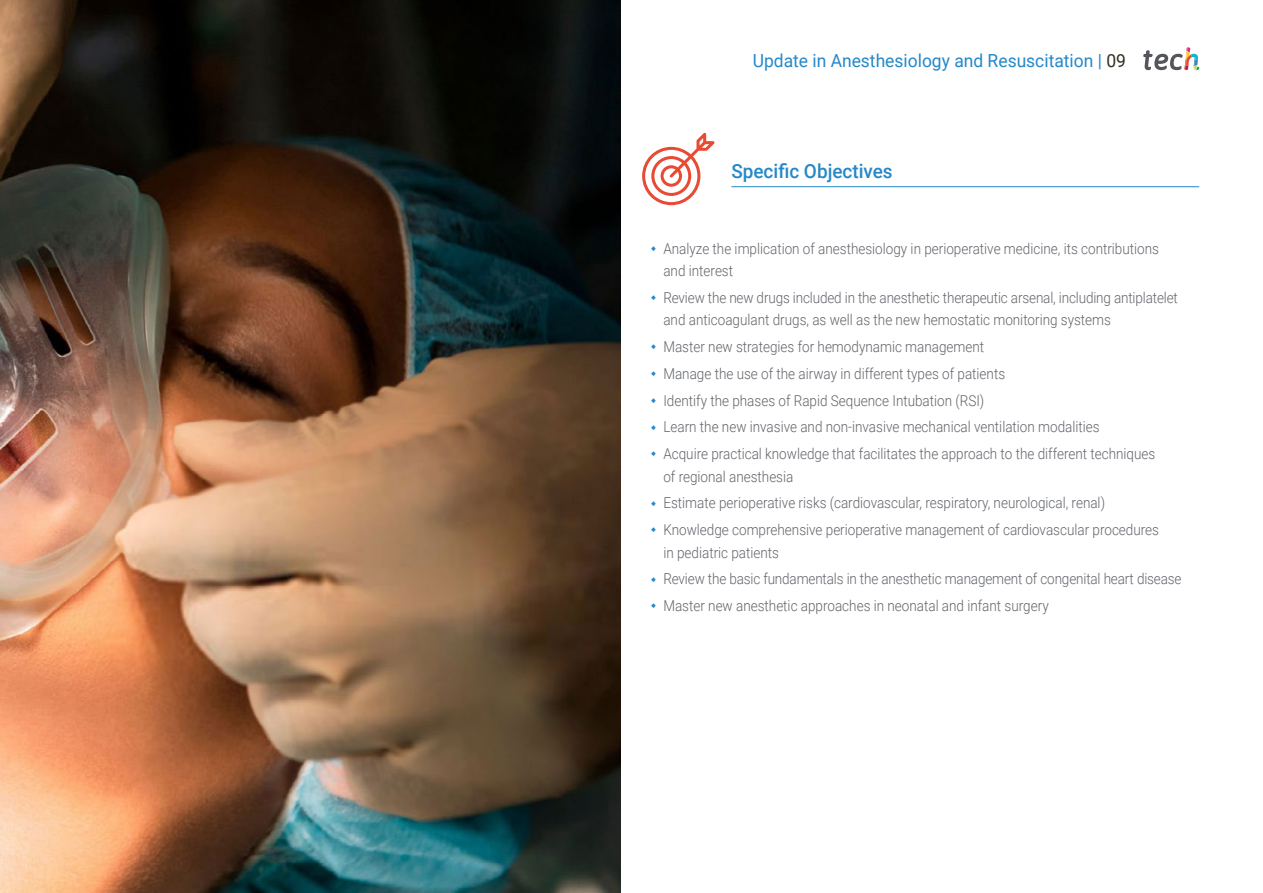
<style>
.page{position:relative;width:1263px;height:893px;background:#fff}
.page>*{position:absolute;margin:0;border:0;box-sizing:border-box;transform-origin:0 0}
.t1{font:500 19.5px "Roboto";color:#2488c9}
.t2{font:18px "Roboto";color:#2488c9}
.t3{font:300 15px/26.7px "Roboto";color:#61646a;scale:.9 1}
.s1{color:#312e20}
</style>
<div class="page">
<img style="left:0;top:0;width:621px;height:893px">
<hr style="left:731px;top:186px;width:468px;height:1px;background:#2488c9">
<svg style="left:642px;top:133px;width:72px;height:72px"></svg>
<svg style="left:1143px;top:47px;width:56px;height:24px"></svg>
<p class="t2" style="left:753px;top:48px;width:375px">Update in Anesthesiology and Resuscitation | <span class="s1">09</span></p>
<h1 class="t1" style="left:731px;top:158px;width:163px">Specific Objectives</h1>
<p class="t3" style="left:663px;top:236px;width:552px;line-height:22.5px">Analyze the implication of anesthesiology in perioperative medicine, its contributions and interest</p>
<p class="t3" style="left:663px;top:286px;width:573px;line-height:22.5px">Review the new drugs included in the anesthetic therapeutic arsenal, including antiplatelet and anticoagulant drugs, as well as the new hemostatic monitoring systems</p>
<p class="t3" style="left:663px;top:333px;width:548px">Master new strategies for hemodynamic management<br>Manage the use of the airway in different types of patients<br>Identify the phases of Rapid Sequence Intubation (RSI)<br>Learn the new invasive and non-invasive mechanical ventilation modalities<br>Acquire practical knowledge that facilitates the approach to the different techniques</p>
<p class="t3" style="left:663px;top:462px;width:552px">of regional anesthesia<br>Estimate perioperative risks (cardiovascular, respiratory, neurological, renal)<br>Knowledge comprehensive perioperative management of cardiovascular procedures</p>
<p class="t3" style="left:663px;top:538px;width:577px">in pediatric patients<br>Review the basic fundamentals in the anesthetic management of congenital heart disease<br>Master new anesthetic approaches in neonatal and infant surgery</p>
</div>
